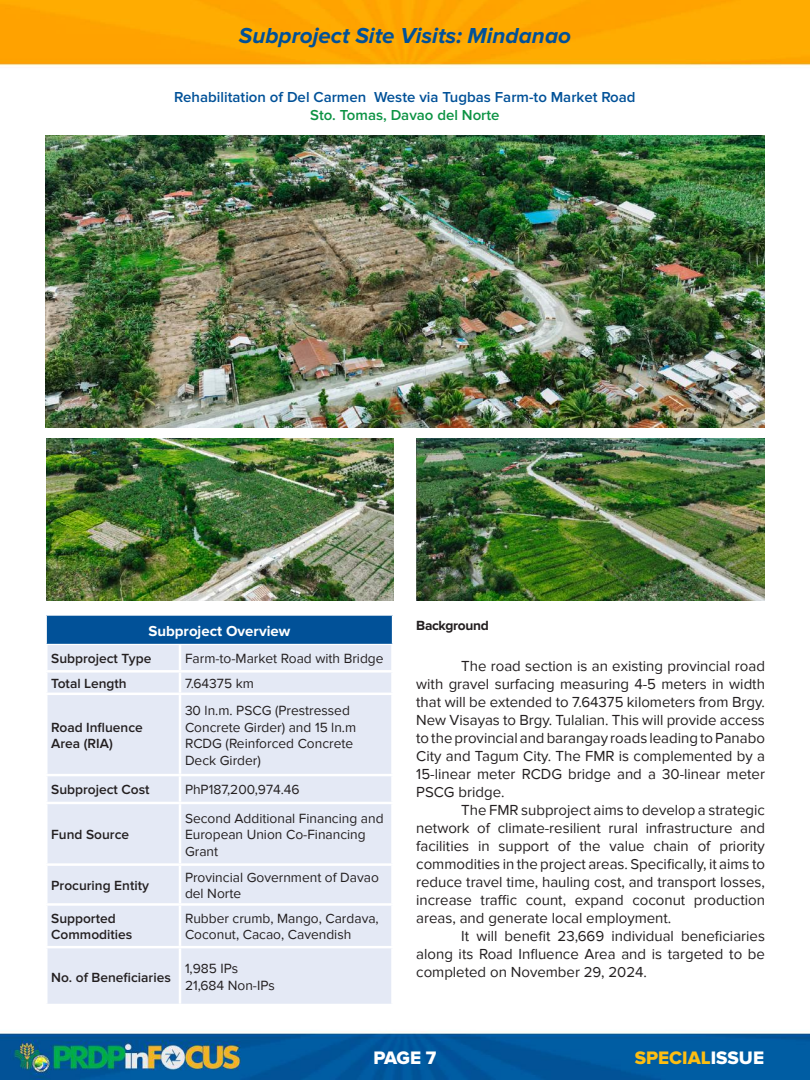
<style>
.page{position:relative;width:810px;height:1080px;background:#fff}
.page>*{position:absolute;margin:0;border:0;box-sizing:border-box;transform-origin:0 0}
.t1{font:italic 700 22.5px "Proxima Nova";color:#015198}
.t2{font:18.75px "Proxima Nova Extrabld";color:#fdbe12}
.t3{font:18.75px "Proxima Nova Extrabld";color:#fff}
.t4{font:15px/18px "Proxima Nova";color:#231f20;text-align:justify}
.t5{font:600 15px "Proxima Nova";color:#015198}
.t6{font:600 15px "Proxima Nova";color:#0d9344}
.t7{font:700 15px "Proxima Nova";color:#fff}
.t8{font:13.75px/16.5px "Proxima Nova";color:#231f20}
.t9{font:600 13.75px/16.5px "Proxima Nova";color:#231f20}
.t10{font:700 13.75px "Proxima Nova";letter-spacing:-.025em;color:#231f20}
.s1{color:#fff}
</style>
<div class="page">
<img style="left:0;top:0;width:810px;height:1080px">
<div style="left:46px;top:615px;width:346px;height:29px;background:#015198"></div>
<div style="left:48px;top:645px;width:343px;height:359px;background:#e4e9f5"></div>
<hr style="left:46px;top:614px;width:134px;height:2px;background:#fff">
<svg style="left:46px;top:616px;width:1px;height:28px"></svg>
<hr style="left:180px;top:614px;width:213px;height:2px;background:#fff">
<svg style="left:392px;top:616px;width:1px;height:28px"></svg>
<hr style="left:46px;top:644px;width:134px;height:1px;background:#fff">
<hr style="left:180px;top:644px;width:213px;height:1px;background:#fff">
<hr style="left:45px;top:645px;width:3px;height:25px;background:#fff">
<hr style="left:179px;top:645px;width:2px;height:25px;background:#fff">
<hr style="left:391px;top:645px;width:3px;height:25px;background:#fff">
<hr style="left:45px;top:670px;width:135px;height:3px;background:#fff">
<hr style="left:45px;top:673px;width:3px;height:20px;background:#fff">
<hr style="left:180px;top:670px;width:214px;height:3px;background:#fff">
<hr style="left:179px;top:673px;width:2px;height:20px;background:#fff">
<hr style="left:391px;top:673px;width:3px;height:20px;background:#fff">
<hr style="left:45px;top:693px;width:135px;height:2px;background:#fff">
<hr style="left:45px;top:695px;width:3px;height:79px;background:#fff">
<hr style="left:180px;top:693px;width:214px;height:2px;background:#fff">
<hr style="left:179px;top:695px;width:2px;height:79px;background:#fff">
<hr style="left:391px;top:695px;width:3px;height:79px;background:#fff">
<hr style="left:45px;top:774px;width:135px;height:2px;background:#fff">
<hr style="left:45px;top:776px;width:3px;height:26px;background:#fff">
<hr style="left:180px;top:774px;width:214px;height:2px;background:#fff">
<hr style="left:179px;top:776px;width:2px;height:26px;background:#fff">
<hr style="left:391px;top:776px;width:3px;height:26px;background:#fff">
<hr style="left:45px;top:802px;width:135px;height:2px;background:#fff">
<hr style="left:45px;top:804px;width:3px;height:59px;background:#fff">
<hr style="left:180px;top:802px;width:214px;height:2px;background:#fff">
<hr style="left:179px;top:804px;width:2px;height:59px;background:#fff">
<hr style="left:391px;top:804px;width:3px;height:59px;background:#fff">
<hr style="left:45px;top:863px;width:135px;height:3px;background:#fff">
<hr style="left:45px;top:866px;width:3px;height:37px;background:#fff">
<hr style="left:180px;top:863px;width:214px;height:3px;background:#fff">
<hr style="left:179px;top:866px;width:2px;height:37px;background:#fff">
<hr style="left:391px;top:866px;width:3px;height:37px;background:#fff">
<hr style="left:45px;top:903px;width:135px;height:3px;background:#fff">
<hr style="left:45px;top:906px;width:3px;height:40px;background:#fff">
<hr style="left:180px;top:903px;width:214px;height:3px;background:#fff">
<hr style="left:179px;top:906px;width:2px;height:40px;background:#fff">
<hr style="left:391px;top:906px;width:3px;height:40px;background:#fff">
<hr style="left:45px;top:946px;width:135px;height:2px;background:#fff">
<hr style="left:45px;top:948px;width:3px;height:56px;background:#fff">
<hr style="left:180px;top:946px;width:214px;height:2px;background:#fff">
<hr style="left:179px;top:948px;width:2px;height:56px;background:#fff">
<hr style="left:391px;top:948px;width:3px;height:56px;background:#fff">
<hr style="left:45px;top:1004px;width:135px;height:2px;background:#fff">
<hr style="left:180px;top:1004px;width:214px;height:2px;background:#fff">
<img style="left:45px;top:135px;width:720px;height:293px">
<img style="left:47px;top:439px;width:347px;height:162px">
<img style="left:416px;top:439px;width:349px;height:161px">
<h1 class="t1" style="left:239px;top:22px;width:334px">Subproject Site Visits: Mindanao</h1>
<p class="t5" style="left:174px;top:88px;width:463px">Rehabilitation of Del Carmen Weste via Tugbas Farm-to Market Road</p>
<p class="t6" style="left:310px;top:106px;width:191px">Sto. Tomas, Davao del Norte</p>
<p class="t7" style="left:148px;top:622px;width:143px">Subproject Overview</p>
<p class="t9" style="left:51px;top:651px;width:102px">Subproject Type</p>
<p class="t8" style="left:185px;top:651px;width:200px">Farm-to-Market Road with Bridge</p>
<p class="t9" style="left:51px;top:675px;width:77px">Total Length</p>
<p class="t8" style="left:185px;top:675px;width:70px">7.64375 km</p>
<p class="t9" style="left:51px;top:719px;width:93px">Road Influence<br>Area (RIA)</p>
<p class="t8" style="left:185px;top:703px;width:173px">30 ln.m. PSCG (Prestressed<br>Concrete Girder) and 15 ln.m<br>RCDG (Reinforced Concrete<br>Deck Girder)</p>
<p class="t9" style="left:51px;top:782px;width:100px">Subproject Cost</p>
<p class="t8" style="left:185px;top:782px;width:116px">PhP187,200,974.46</p>
<p class="t9" style="left:51px;top:827px;width:79px">Fund Source</p>
<p class="t8" style="left:185px;top:810px;width:200px">Second Additional Financing and<br>European Union Co-Financing<br>Grant</p>
<p class="t9" style="left:51px;top:877px;width:99px">Procuring Entity</p>
<p class="t8" style="left:185px;top:869px;width:195px">Provincial Government of Davao del Norte</p>
<p class="t9" style="left:51px;top:910px;width:83px">Supported<br>Commodities</p>
<p class="t8" style="left:185px;top:910px;width:195px">Rubber crumb, Mango, Cardava,<br>Coconut, Cacao, Cavendish</p>
<p class="t9" style="left:51px;top:969px;width:121px">No. of Beneficiaries</p>
<p class="t8" style="left:185px;top:961px;width:91px">1,985 IPs<br>21,684 Non-IPs</p>
<p class="t10" style="left:416px;top:618px;width:74px">Background</p>
<p class="t4" style="left:416px;top:657px;width:350px;text-indent:45px">The road section is an existing provincial road with gravel surfacing measuring 4-5 meters in width that will be extended to 7.64375 kilometers from Brgy.<br>New Visayas to Brgy. Tulalian. This will provide access to the provincial and barangay roads leading to Panabo City and Tagum City. The FMR is complemented by a 15-linear meter RCDG bridge and a 30-linear meter PSCG bridge.</p>
<p class="t4" style="left:416px;top:801px;width:350px;text-indent:45px">The FMR subproject aims to develop a strategic network of climate-resilient rural infrastructure and facilities in support of the value chain of priority commodities in the project areas. Specifically, it aims to reduce travel time, hauling cost, and transport losses, increase traffic count, expand coconut production areas, and generate local employment.</p>
<p class="t4" style="left:416px;top:927px;width:350px;text-indent:45px">It will benefit 23,669 individual beneficiaries along its Road Influence Area and is targeted to be completed on November 29, 2024.</p>
<p class="t3" style="left:373px;top:1047px;width:65px">PAGE 7</p>
<p class="t2" style="left:635px;top:1047px;width:131px">SPECIAL<span class="s1">ISSUE</span></p>
</div>
